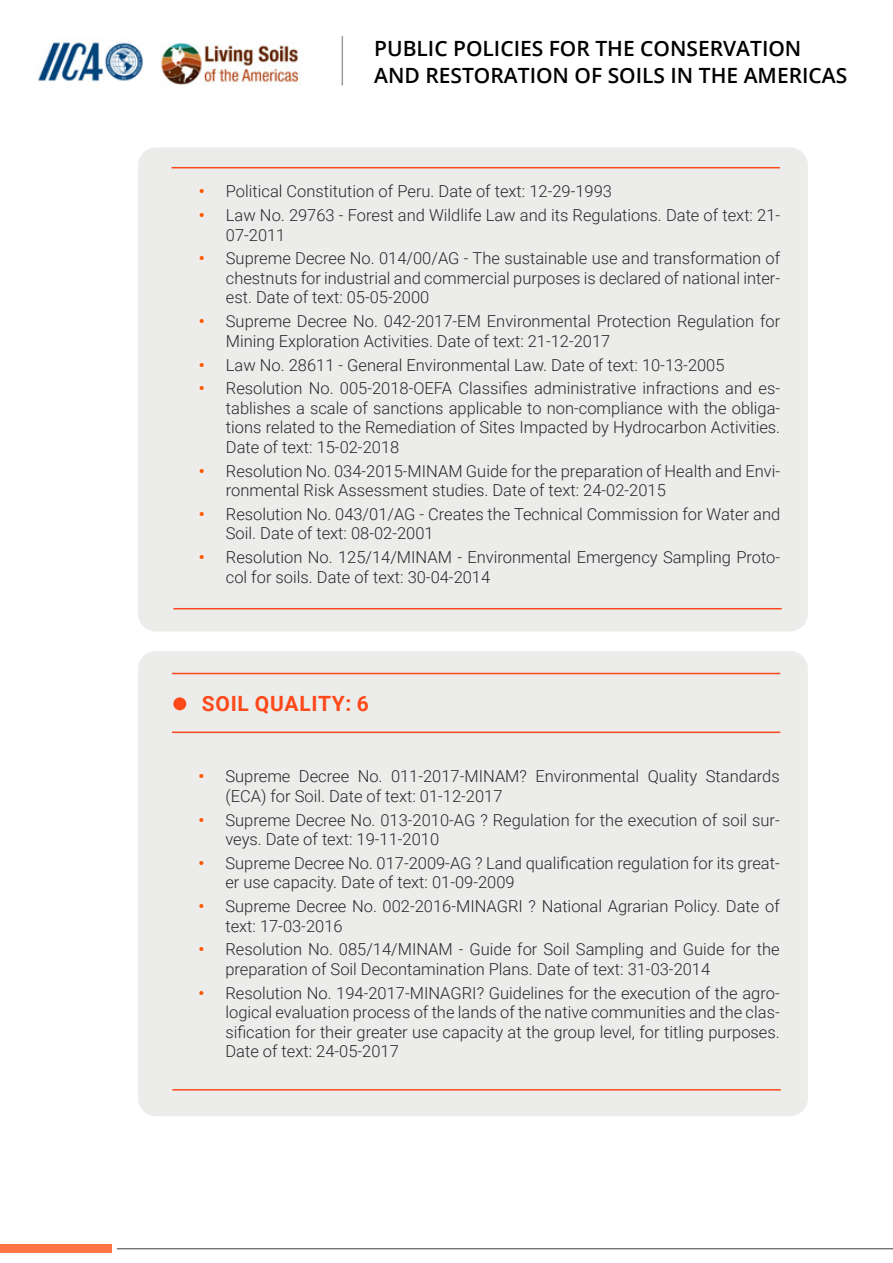
<style>
.page{position:relative;width:893px;height:1263px;background:#fff}
.page>*{position:absolute;margin:0;border:0;box-sizing:border-box;transform-origin:0 0}
.t1{font:600 21px/27px "Open Sans";color:#000}
.t2{font:700 21px "Roboto";letter-spacing:.035em;color:#fe491a}
.t3{font:300 16.5px/19.5px "Roboto";color:#292829}
.s1{font-weight:700;color:#ff5700}
</style>
<div class="page">
<hr style="left:117px;top:1248px;width:776px;height:1px;background:#3e3e3e">
<div style="left:0;top:1244px;width:112px;height:8px;background:#fe7443"></div>
<img style="left:160px;top:43px;width:142px;height:42px">
<img style="left:38px;top:42px;width:105px;height:39px">
<hr style="left:342px;top:36px;width:1px;height:49px;background:#000">
<div style="left:138px;top:147px;width:670px;height:484px;background:#ececeb;border-radius:18px"></div>
<hr style="left:171px;top:167px;width:609px;height:1px;background:#fe491a">
<hr style="left:173px;top:608px;width:609px;height:1px;background:#fe491a">
<div style="left:138px;top:651px;width:670px;height:465px;background:#ececeb;border-radius:18px"></div>
<hr style="left:172px;top:731px;width:608px;height:2px;background:#fe491a">
<hr style="left:172px;top:1089px;width:609px;height:1px;background:#fe491a">
<hr style="left:172px;top:673px;width:608px;height:1px;background:#fe491a">
<div style="left:173px;top:697px;width:13px;height:13px;background:#fe491a;border-radius:50%"></div>
<p class="t1" style="left:374px;top:35px;width:475px">PUBLIC POLICIES FOR THE CONSERVATION<br>AND RESTORATION OF SOILS IN THE AMERICAS</p>
<p class="t3" style="left:199px;top:181px;width:415px"><span class="s1">•</span> Political Constitution of Peru. Date of text: 12-29-1993</p>
<p class="t3" style="left:226px;top:205px;width:556px;text-indent:-27px"><span class="s1">•</span> Law No. 29763 - Forest and Wildlife Law and its Regulations. Date of text: 21-<br>07-2011</p>
<p class="t3" style="left:226px;top:248px;width:556px;text-align:justify;text-indent:-27px"><span class="s1">•</span> Supreme Decree No. 014/00/AG - The sustainable use and transformation of chestnuts for industrial and commercial purposes is declared of national inter&shy;est. Date of text: 05-05-2000</p>
<p class="t3" style="left:226px;top:311px;width:556px;text-indent:-27px"><span class="s1">•</span> Supreme Decree No. 042-2017-EM Environmental Protection Regulation for<br>Mining Exploration Activities. Date of text: 21-12-2017</p>
<p class="t3" style="left:199px;top:354px;width:527px"><span class="s1">•</span> Law No. 28611 - General Environmental Law. Date of text: 10-13-2005</p>
<p class="t3" style="left:226px;top:378px;width:556px;text-align:justify;text-indent:-27px"><span class="s1">•</span> Resolution No. 005-2018-OEFA Classifies administrative infractions and es&shy;tablishes a scale of sanctions applicable to non-compliance with the obliga&shy;tions related to the Remediation of Sites Impacted by Hydrocarbon Activities.<br>Date of text: 15-02-2018</p>
<p class="t3" style="left:226px;top:460px;width:556px;text-indent:-27px"><span class="s1">•</span> Resolution No. 034-2015-MINAM Guide for the preparation of Health and Envi&shy;ronmental Risk Assessment studies. Date of text: 24-02-2015</p>
<p class="t3" style="left:226px;top:504px;width:556px;text-indent:-27px"><span class="s1">•</span> Resolution No. 043/01/AG - Creates the Technical Commission for Water and<br>Soil. Date of text: 08-02-2001</p>
<p class="t3" style="left:226px;top:547px;width:556px;text-indent:-27px"><span class="s1">•</span> Resolution No. 125/14/MINAM - Environmental Emergency Sampling Proto&shy;col for soils. Date of text: 30-04-2014</p>
<p class="t2" style="left:202px;top:689px;width:169px">SOIL QUALITY: 6</p>
<p class="t3" style="left:225px;top:766px;width:556px;text-indent:-27px"><span class="s1">•</span> Supreme Decree No. 011-2017-MINAM? Environmental Quality Standards (ECA) for Soil. Date of text: 01-12-2017</p>
<p class="t3" style="left:225px;top:809px;width:556px;text-indent:-27px"><span class="s1">•</span> Supreme Decree No. 013-2010-AG ? Regulation for the execution of soil sur&shy;veys. Date of text: 19-11-2010</p>
<p class="t3" style="left:225px;top:853px;width:556px;text-indent:-27px"><span class="s1">•</span> Supreme Decree No. 017-2009-AG ? Land qualification regulation for its great&shy;er use capacity. Date of text: 01-09-2009</p>
<p class="t3" style="left:225px;top:896px;width:556px;text-indent:-27px"><span class="s1">•</span> Supreme Decree No. 002-2016-MINAGRI ? National Agrarian Policy. Date of text: 17-03-2016</p>
<p class="t3" style="left:225px;top:939px;width:556px;text-indent:-27px"><span class="s1">•</span> Resolution No. 085/14/MINAM - Guide for Soil Sampling and Guide for the preparation of Soil Decontamination Plans. Date of text: 31-03-2014</p>
<p class="t3" style="left:225px;top:982px;width:556px;text-align:justify;text-indent:-27px"><span class="s1">•</span> Resolution No. 194-2017-MINAGRI? Guidelines for the execution of the agro&shy;logical evaluation process of the lands of the native communities and the clas&shy;sification for their greater use capacity at the group level, for titling purposes.<br>Date of text: 24-05-2017</p>
</div>
